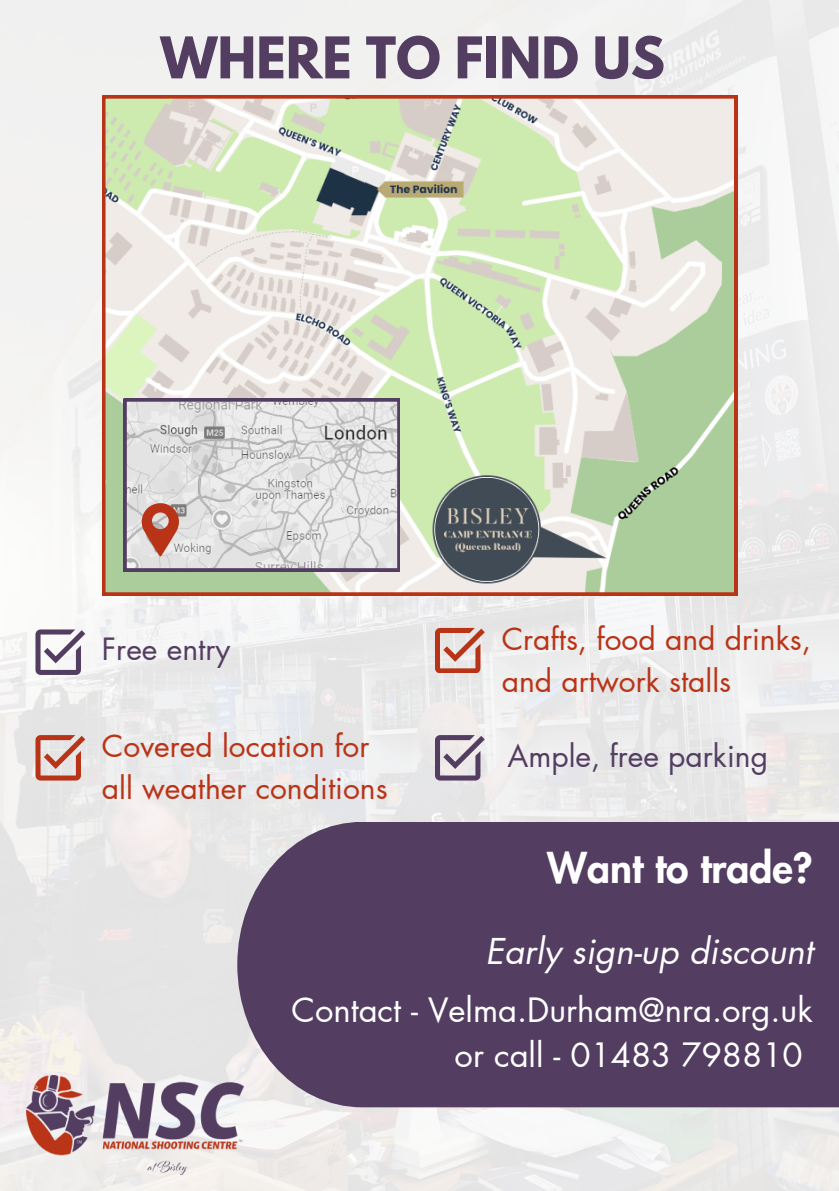
<style>
.page{position:relative;width:839px;height:1191px;background:#fff}
.page>*{position:absolute;margin:0;border:0;box-sizing:border-box;transform-origin:0 0}
.t1{font:700 51px "League Spartan";color:#533e62}
.t2{font:800 40.8px "Futura LT Pro";color:#fff}
.t3{font:italic 34.8px "Futura LT Pro";color:#fff}
.t4{font:32.8px/45px "Futura LT Pro";color:#fff}
.t5{font:30px/42px "Futura LT Pro";color:#b93417}
.t6{font:30px "Futura LT Pro";color:#533e62}
</style>
<div class="page">
<img style="left:0;top:0;width:838px;height:1191px">
<img style="left:26px;top:1075px;width:218px;height:99px">
<svg style="left:102px;top:96px;width:635px;height:499px"></svg>
<svg style="left:35px;top:629px;width:50px;height:45px"></svg>
<svg style="left:35px;top:735px;width:50px;height:45px"></svg>
<svg style="left:435px;top:735px;width:50px;height:45px"></svg>
<svg style="left:435px;top:628px;width:50px;height:45px"></svg>
<div style="left:237px;top:822px;width:601px;height:285px;background:#533e62"></div>
<svg style="left:124px;top:399px;width:276px;height:172px"></svg>
<svg style="left:142px;top:503px;width:37px;height:54px"></svg>
<p class="t1" style="left:160px;top:32px;width:506px">WHERE TO FIND US</p>
<p class="t6" style="left:102px;top:635px;width:130px">Free entry</p>
<p class="t5" style="left:102px;top:726px;width:287px">Covered location for all weather conditions</p>
<p class="t5" style="left:501px;top:619px;width:311px">Crafts, food and drinks, and artwork stalls</p>
<p class="t6" style="left:507px;top:742px;width:262px">Ample, free parking</p>
<p class="t2" style="left:547px;top:849px;width:267px">Want to trade?</p>
<p class="t3" style="left:485px;top:935px;width:329px">Early sign-up discount</p>
<p class="t4" style="left:454px;top:989px;width:360px;text-indent:-163px">Contact - Velma.Durham@nra.org.uk or call - 01483 798810</p>
</div>
